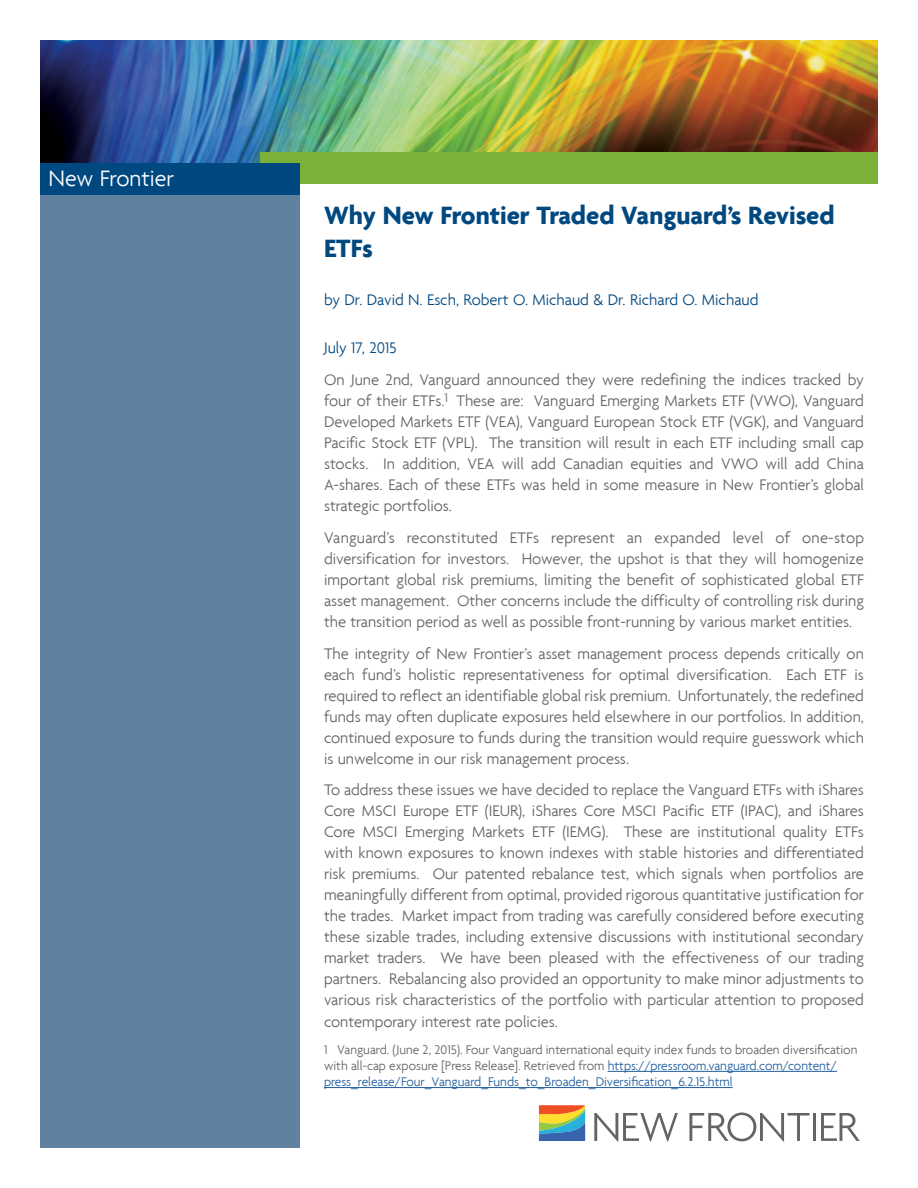
<style>
.page{position:relative;width:918px;height:1188px;background:#fff}
.page>*{position:absolute;margin:0;border:0;box-sizing:border-box;transform-origin:0 0}
.t1{font:700 27px/33px "Agenda";color:#004880}
.t2{font:300 24px "Agenda";color:#fff}
.t3{font:300 16.5px/21px "Agenda";color:#636466;text-align:justify}
.t4{font:300 16.5px "Agenda";color:#004880}
.t5{font:300 13.5px/16.2px "Agenda";color:#636466}
.s1{color:#215e9e}
</style>
<div class="page">
<hr style="left:608px;top:1071px;width:229px;height:1px;background:#215e9e">
<hr style="left:324px;top:1087px;width:409px;height:1px;background:#215e9e">
<div style="left:40px;top:162px;width:260px;height:986px;background:#6082a0"></div>
<svg style="left:594px;top:1113px;width:84px;height:29px"></svg>
<svg style="left:689px;top:1113px;width:121px;height:29px"></svg>
<hr style="left:813px;top:1113px;width:3px;height:28px;background:#636466">
<svg style="left:821px;top:1113px;width:39px;height:28px"></svg>
<svg style="left:539px;top:1106px;width:46px;height:35px;background:#8e9677"></svg>
<img style="left:40px;top:40px;width:838px;height:123px">
<div style="left:260px;top:152px;width:618px;height:32px;background:#7bb138"></div>
<div style="left:40px;top:163px;width:260px;height:32px;background:#004880"></div>
<h2 class="t2" style="left:48px;top:164px;width:127px">New Frontier</h2>
<h1 class="t1" style="left:324px;top:198px;width:512px">Why New Frontier Traded Vanguard’s Revised<br>ETFs</h1>
<p class="t4" style="left:324px;top:290px;width:436px">by Dr. David N. Esch, Robert O. Michaud &amp; Dr. Richard O. Michaud</p>
<p class="t4" style="left:324px;top:338px;width:74px">July 17, 2015</p>
<p class="t3" style="left:324px;top:369px;width:542px">On June 2nd, Vanguard announced they were redefining the indices tracked by four of their ETFs.<sup>1</sup> These are: Vanguard Emerging Markets ETF (VWO), Vanguard Developed Markets ETF (VEA), Vanguard European Stock ETF (VGK), and Vanguard Pacific Stock ETF (VPL). The transition will result in each ETF including small cap stocks. In addition, VEA will add Canadian equities and VWO will add China A-shares. Each of these ETFs was held in some measure in New Frontier’s global strategic portfolios.</p>
<p class="t3" style="left:324px;top:527px;width:542px">Vanguard’s reconstituted ETFs represent an expanded level of one-stop diversification for investors. However, the upshot is that they will homogenize important global risk premiums, limiting the benefit of sophisticated global ETF asset management. Other concerns include the difficulty of controlling risk during the transition period as well as possible front-running by various market entities.</p>
<p class="t3" style="left:324px;top:643px;width:542px">The integrity of New Frontier’s asset management process depends critically on each fund’s holistic representativeness for optimal diversification. Each ETF is required to reflect an identifiable global risk premium. Unfortunately, the redefined funds may often duplicate exposures held elsewhere in our portfolios. In addition, continued exposure to funds during the transition would require guesswork which is unwelcome in our risk management process.</p>
<p class="t3" style="left:324px;top:779px;width:542px">To address these issues we have decided to replace the Vanguard ETFs with iShares Core MSCI Europe ETF (IEUR), iShares Core MSCI Pacific ETF (IPAC), and iShares Core MSCI Emerging Markets ETF (IEMG). These are institutional quality ETFs with known exposures to known indexes with stable histories and differentiated risk premiums. Our patented rebalance test, which signals when portfolios are meaningfully different from optimal, provided rigorous quantitative justification for the trades. Market impact from trading was carefully considered before executing these sizable trades, including extensive discussions with institutional secondary market traders. We have been pleased with the effectiveness of our trading partners. Rebalancing also provided an opportunity to make minor adjustments to various risk characteristics of the portfolio with particular attention to proposed contemporary interest rate policies.</p>
<p class="t5" style="left:324px;top:1041px;width:535px">1 Vanguard. (June 2, 2015). Four Vanguard international equity index funds to broaden diversification with all-cap exposure [Press Release]. Retrieved from <span class="s1">https://pressroom.vanguard.com/content/ press_release/Four_Vanguard_Funds_to_Broaden_Diversification_6.2.15.html</span></p>
</div>
